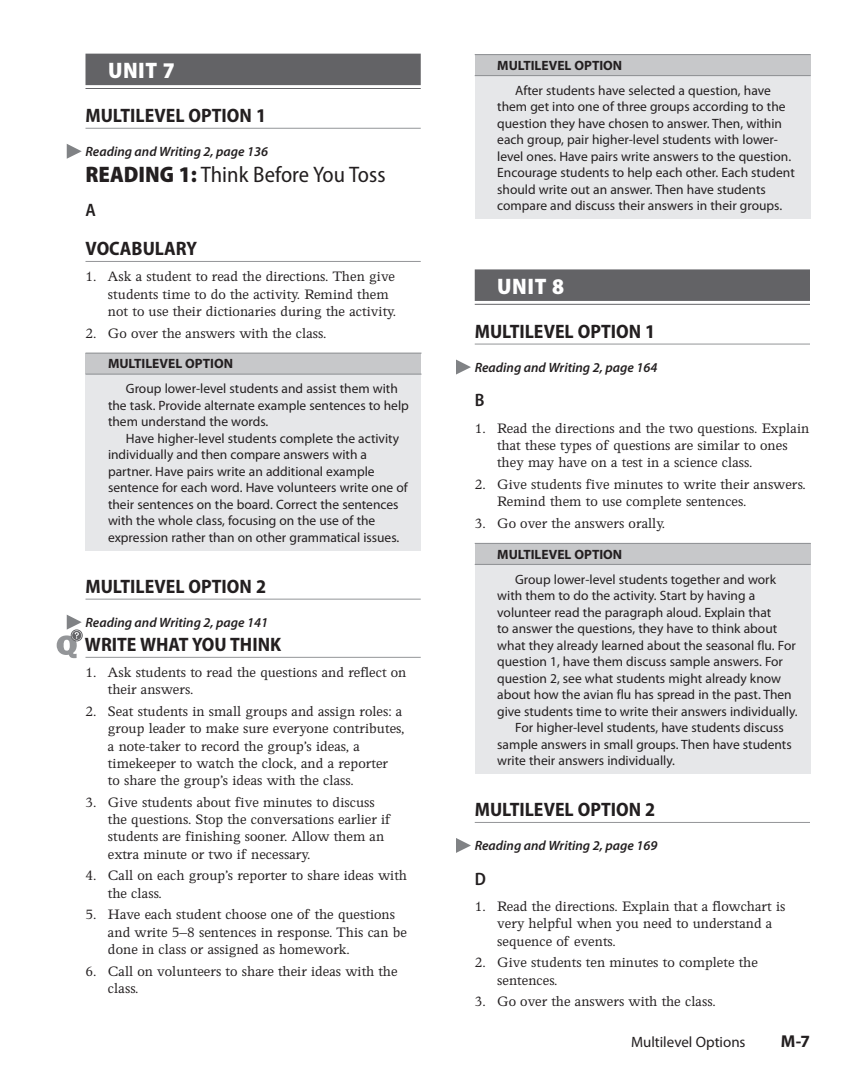
<style>
.page{position:relative;width:864px;height:1080px;background:#fff}
.page>*{position:absolute;margin:0;border:0;box-sizing:border-box;transform-origin:0 0}
.t1{font:semi-condensed 22.5px "Myriad Pro";color:#231f20}
.t2{font:900 semi-condensed 22.5px "Myriad Pro";letter-spacing:.025em;color:#fff}
.t3{font:700 semi-condensed 19.5px "Myriad Pro";color:#231f20}
.t4{font:600 semi-condensed 18px "Myriad Pro";color:#231f20}
.t5{font:700 17.25px "Myriad Pro";color:#231f20}
.t6{font:15.3px/17.2px "Perrywood MT Std";color:#231f20}
.t7{font:15px "Myriad Pro";color:#231f20}
.t8{font:13.5px/16.5px "Myriad Pro";color:#231f20}
.t9{font:italic 600 13.5px "Myriad Pro";color:#231f20}
.t10{font:700 13.5px "Myriad Pro";color:#231f20}
.s1{font-weight:900}
</style>
<div class="page">
<div style="left:86px;top:54px;width:335px;height:31px;background:#636366"></div>
<hr style="left:86px;top:88px;width:335px;height:1px;background:#636366">
<hr style="left:86px;top:128px;width:335px;height:1px;background:#939598">
<hr style="left:86px;top:261px;width:335px;height:1px;background:#939598">
<hr style="left:86px;top:599px;width:335px;height:1px;background:#939598">
<hr style="left:86px;top:657px;width:335px;height:1px;background:#939598">
<div style="left:86px;top:353px;width:336px;height:21px;background:#c7c8ca"></div>
<div style="left:86px;top:374px;width:336px;height:177px;background:#e6e7e9"></div>
<hr style="left:86px;top:353px;width:336px;height:1px;background:#939598">
<hr style="left:86px;top:374px;width:336px;height:1px;background:#939598">
<svg style="left:67px;top:144px;width:15px;height:15px"></svg>
<svg style="left:57px;top:615px;width:25px;height:43px"></svg>
<div style="left:475px;top:269px;width:335px;height:32px;background:#636366"></div>
<hr style="left:475px;top:304px;width:335px;height:1px;background:#636366">
<hr style="left:475px;top:344px;width:335px;height:1px;background:#939598">
<hr style="left:475px;top:822px;width:335px;height:1px;background:#939598">
<div style="left:475px;top:55px;width:336px;height:21px;background:#c7c8ca"></div>
<div style="left:475px;top:76px;width:336px;height:143px;background:#e6e7e9"></div>
<hr style="left:475px;top:54px;width:336px;height:1px;background:#939598">
<hr style="left:475px;top:75px;width:336px;height:1px;background:#939598">
<div style="left:475px;top:543px;width:336px;height:21px;background:#c7c8ca"></div>
<div style="left:475px;top:564px;width:336px;height:210px;background:#e6e7e9"></div>
<hr style="left:475px;top:543px;width:336px;height:1px;background:#939598">
<hr style="left:475px;top:564px;width:336px;height:1px;background:#939598">
<svg style="left:456px;top:360px;width:15px;height:15px"></svg>
<svg style="left:456px;top:838px;width:15px;height:15px"></svg>
<h1 class="t2" style="left:108px;top:56px;width:69px">UNIT 7</h1>
<h2 class="t3" style="left:86px;top:103px;width:182px">MULTILEVEL OPTION 1</h2>
<p class="t9" style="left:86px;top:143px;width:184px">Reading and Writing 2, page 136</p>
<h1 class="t1" style="left:86px;top:160px;width:302px"><span class="s1">READING 1:</span> Think Before You Toss</h1>
<h3 class="t4" style="left:86px;top:199px;width:12px">A</h3>
<h2 class="t3" style="left:86px;top:236px;width:113px">VOCABULARY</h2>
<p class="t6" style="left:108px;top:268px;width:290px;text-indent:-22px">1. Ask a student to read the directions. Then give students time to do the activity. Remind them not to use their dictionaries during the activity.</p>
<p class="t6" style="left:86px;top:324px;width:242px">2. Go over the answers with the class.</p>
<p class="t10" style="left:108px;top:355px;width:127px">MULTILEVEL OPTION</p>
<p class="t8" style="left:108px;top:380px;width:302px;text-indent:18px">Group lower-level students and assist them with the task. Provide alternate example sentences to help them understand the words.</p>
<p class="t8" style="left:108px;top:430px;width:301px;text-indent:18px">Have higher-level students complete the activity individually and then compare answers with a partner. Have pairs write an additional example sentence for each word. Have volunteers write one of their sentences on the board. Correct the sentences with the whole class, focusing on the use of the expression rather than on other grammatical issues.</p>
<h2 class="t3" style="left:86px;top:574px;width:182px">MULTILEVEL OPTION 2</h2>
<p class="t9" style="left:86px;top:614px;width:184px">Reading and Writing 2, page 141</p>
<h2 class="t3" style="left:85px;top:632px;width:198px">WRITE WHAT YOU THINK</h2>
<p class="t6" style="left:108px;top:664px;width:300px;text-indent:-22px">1. Ask students to read the questions and reflect on their answers.</p>
<p class="t6" style="left:108px;top:703px;width:298px;text-indent:-22px">2. Seat students in small groups and assign roles: a group leader to make sure everyone contributes, a note-taker to record the group’s ideas, a timekeeper to watch the clock, and a reporter<br>to share the group’s ideas with the class.</p>
<p class="t6" style="left:108px;top:794px;width:284px;text-indent:-22px">3. Give students about five minutes to discuss the questions. Stop the conversations earlier if students are finishing sooner. Allow them an extra minute or two if necessary.</p>
<p class="t6" style="left:108px;top:867px;width:300px;text-indent:-22px">4. Call on each group’s reporter to share ideas with the class.</p>
<p class="t6" style="left:108px;top:906px;width:300px;text-indent:-22px">5. Have each student choose one of the questions and write 5–8 sentences in response. This can be done in class or assigned as homework.</p>
<p class="t6" style="left:108px;top:962px;width:291px;text-indent:-22px">6. Call on volunteers to share their ideas with the class.</p>
<p class="t10" style="left:497px;top:56px;width:127px">MULTILEVEL OPTION</p>
<p class="t8" style="left:497px;top:82px;width:299px;text-indent:18px">After students have selected a question, have them get into one of three groups according to the question they have chosen to answer. Then, within each group, pair higher-level students with lower&shy;level ones. Have pairs write answers to the question.<br>Encourage students to help each other. Each student should write out an answer. Then have students compare and discuss their answers in their groups.</p>
<h1 class="t2" style="left:497px;top:272px;width:69px">UNIT 8</h1>
<h2 class="t3" style="left:475px;top:319px;width:182px">MULTILEVEL OPTION 1</h2>
<p class="t9" style="left:475px;top:359px;width:184px">Reading and Writing 2, page 164</p>
<h3 class="t4" style="left:475px;top:389px;width:11px">B</h3>
<p class="t6" style="left:497px;top:419px;width:314px;text-indent:-22px">1. Read the directions and the two questions. Explain that these types of questions are similar to ones they may have on a test in a science class.</p>
<p class="t6" style="left:497px;top:476px;width:310px;text-indent:-22px">2. Give students five minutes to write their answers.<br>Remind them to use complete sentences.</p>
<p class="t6" style="left:475px;top:515px;width:192px">3. Go over the answers orally.</p>
<p class="t10" style="left:497px;top:545px;width:127px">MULTILEVEL OPTION</p>
<p class="t8" style="left:515px;top:571px;width:262px">Group lower-level students together and work</p>
<p class="t8" style="left:497px;top:587px;width:259px">with them to do the activity. Start by having a</p>
<p class="t8" style="left:497px;top:604px;width:276px">volunteer read the paragraph aloud. Explain that</p>
<p class="t8" style="left:497px;top:620px;width:282px">to answer the questions, they have to think about</p>
<p class="t8" style="left:497px;top:637px;width:300px">what they already learned about the seasonal flu. For</p>
<p class="t8" style="left:497px;top:653px;width:287px">question 1, have them discuss sample answers. For</p>
<p class="t8" style="left:497px;top:670px;width:285px">question 2, see what students might already know</p>
<p class="t8" style="left:497px;top:686px;width:296px">about how the avian flu has spread in the past. Then</p>
<p class="t8" style="left:497px;top:703px;width:302px">give students time to write their answers individually.</p>
<p class="t8" style="left:515px;top:719px;width:270px">For higher-level students, have students discuss</p>
<p class="t8" style="left:497px;top:736px;width:296px">sample answers in small groups. Then have students</p>
<p class="t8" style="left:497px;top:752px;width:179px">write their answers individually.</p>
<h2 class="t3" style="left:475px;top:797px;width:182px">MULTILEVEL OPTION 2</h2>
<p class="t9" style="left:475px;top:837px;width:184px">Reading and Writing 2, page 169</p>
<h3 class="t4" style="left:475px;top:867px;width:13px">D</h3>
<p class="t6" style="left:497px;top:898px;width:290px;text-indent:-22px">1. Read the directions. Explain that a flowchart is very helpful when you need to understand a sequence of events.</p>
<p class="t6" style="left:497px;top:954px;width:262px;text-indent:-22px">2. Give students ten minutes to complete the sentences.</p>
<p class="t6" style="left:475px;top:993px;width:242px">3. Go over the answers with the class.</p>
<p class="t7" style="left:631px;top:1033px;width:116px">Multilevel Options</p>
<p class="t5" style="left:781px;top:1030px;width:31px">M-7</p>
</div>
